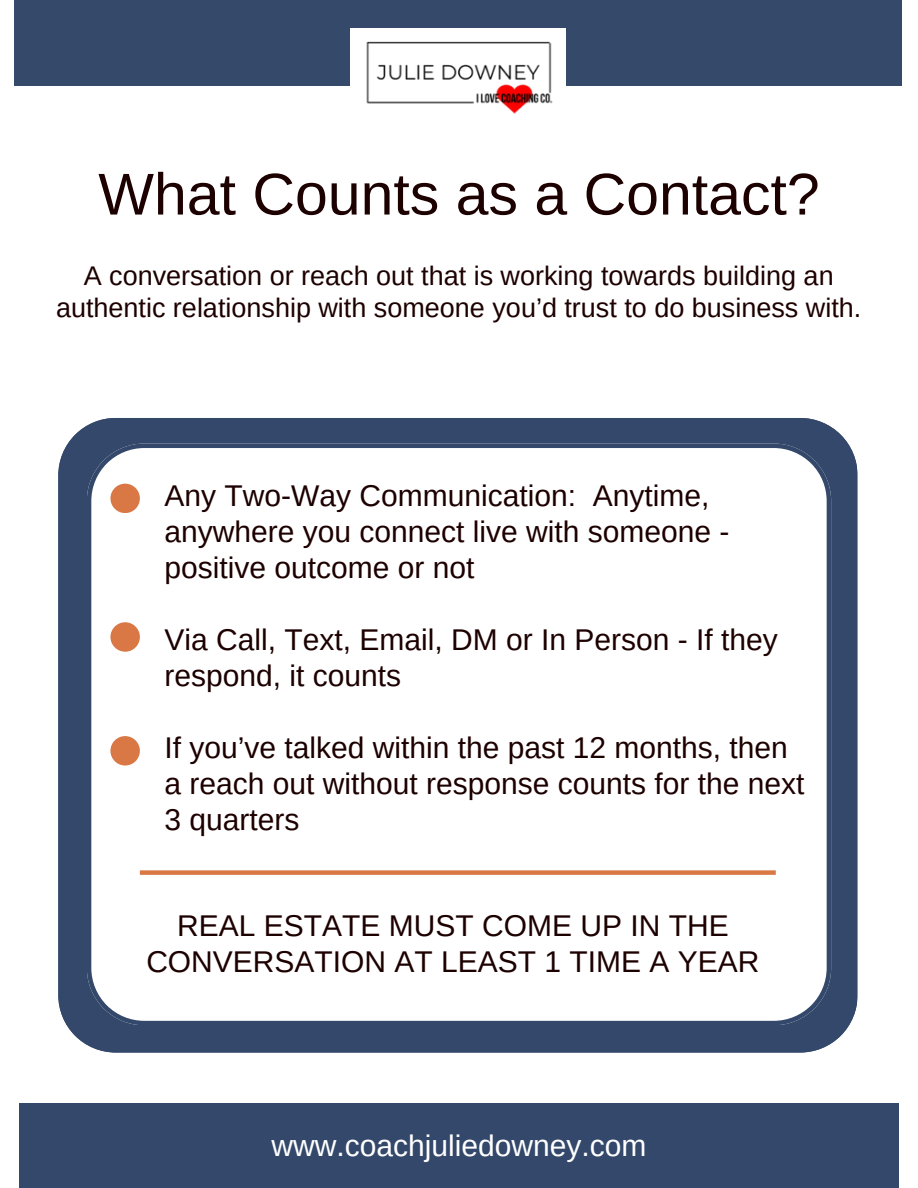
<style>
.page{position:relative;width:918px;height:1188px;background:#fff}
.page>*{position:absolute;margin:0;border:0;box-sizing:border-box;transform-origin:0 0}
.t1{font:58.95px "Arimo";color:#1d0000}
.t2{font:30px/36px "Arimo";color:#1d0000}
.t3{font:30px "Arimo";color:#fff}
.t4{font:27px/31.5px "Arimo";color:#1d0000;text-align:center}
</style>
<div class="page">
<div style="left:19px;top:1103px;width:879px;height:85px;background:#33486a"></div>
<div style="left:14px;top:0;width:888px;height:86px;background:#33486a"></div>
<svg style="left:351px;top:29px;width:214px;height:57px"></svg>
<img style="left:361px;top:29px;width:194px;height:85px">
<div style="left:58px;top:418px;width:799px;height:634px;background:#33486a"></div>
<svg style="left:87px;top:444px;width:744px;height:581px"></svg>
<div style="left:110px;top:484px;width:30px;height:29px;background:#d97845;border-radius:50%"></div>
<div style="left:110px;top:622px;width:30px;height:30px;background:#d97845;border-radius:50%"></div>
<div style="left:110px;top:736px;width:30px;height:30px;background:#d97845;border-radius:50%"></div>
<div style="left:140px;top:870px;width:636px;height:5px;background:#d97845"></div>
<h1 class="t1" style="left:98px;top:161px;width:723px">What Counts as a Contact?</h1>
<p class="t4" style="left:56px;top:260px;width:807px">A conversation or reach out that is working towards building an authentic relationship with someone you’d trust to do business with.</p>
<p class="t2" style="left:164px;top:478px;width:567px">Any Two-Way Communication: Anytime, anywhere you connect live with someone - positive outcome or not</p>
<p class="t2" style="left:164px;top:622px;width:615px">Via Call, Text, Email, DM or In Person - If they respond, it counts</p>
<p class="t2" style="left:164px;top:730px;width:642px">If you’ve talked within the past 12 months, then a reach out without response counts for the next<br>3 quarters</p>
<p class="t2" style="left:146px;top:907px;width:615px;text-align:center">REAL ESTATE MUST COME UP IN THE<br>CONVERSATION AT LEAST 1 TIME A YEAR</p>
<p class="t3" style="left:271px;top:1129px;width:377px">www.coachjuliedowney.com</p>
</div>
